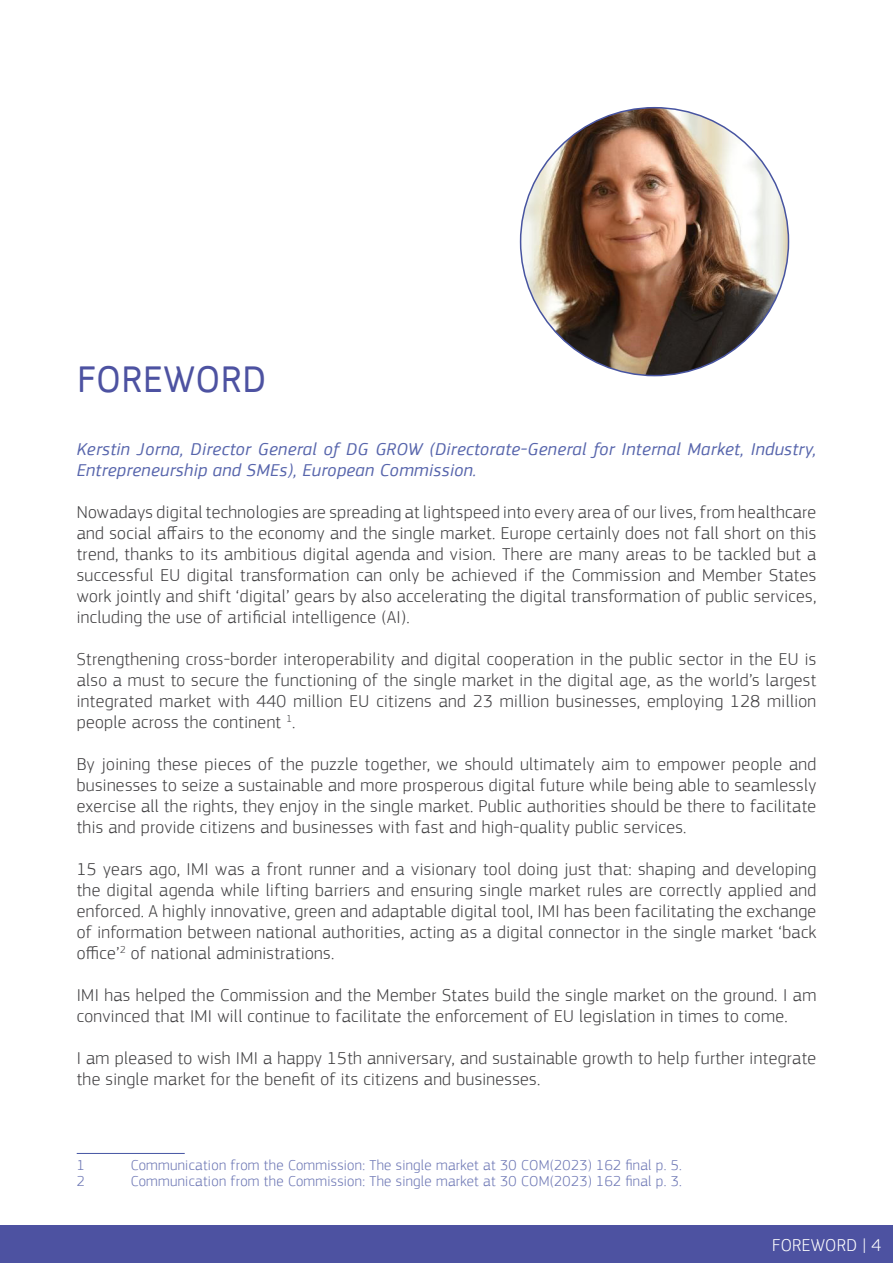
<style>
.page{position:relative;width:893px;height:1263px;background:#fff}
.page>*{position:absolute;margin:0;border:0;box-sizing:border-box;transform-origin:0 0}
.t1{font:39px "EC Square Sans Pro";letter-spacing:.02em;color:#4d52a1}
.t2{font:300 18px/21px "EC Square Sans Pro";letter-spacing:.02em;color:#414042;text-align:justify}
.t3{font:italic 18px/21px "EC Square Sans Pro";letter-spacing:.02em;color:#5765ac}
.t4{font:300 18px "EC Square Sans Pro";letter-spacing:.02em;color:#fff}
.t5{font:300 15px "EC Square Sans Pro";letter-spacing:.02em;color:#6c76b4}
</style>
<div class="page">
<hr style="left:77px;top:1153px;width:108px;height:1px;background:#4554a3">
<div style="left:0;top:1226px;width:893px;height:37px;background:#4d52a1"></div>
<img style="left:521px;top:108px;width:267px;height:268px;border-radius:134px">
<h1 class="t1" style="left:77px;top:357px;width:191px">FOREWORD</h1>
<p class="t3" style="left:77px;top:439px;width:741px">Kerstin Jorna, Director General of DG GROW (Directorate-General for Internal Market, Industry,<br>Entrepreneurship and SMEs), European Commission.</p>
<p class="t2" style="left:77px;top:502px;width:741px">Nowadays digital technologies are spreading at lightspeed into every area of our lives, from healthcare and social affairs to the economy and the single market. Europe certainly does not fall short on this trend, thanks to its ambitious digital agenda and vision. There are many areas to be tackled but a successful EU digital transformation can only be achieved if the Commission and Member States work jointly and shift ‘digital’ gears by also accelerating the digital transformation of public services, including the use of artificial intelligence (AI).</p>
<p class="t2" style="left:77px;top:649px;width:741px">Strengthening cross-border interoperability and digital cooperation in the public sector in the EU is also a must to secure the functioning of the single market in the digital age, as the world’s largest integrated market with 440 million EU citizens and 23 million businesses, employing 128 million people across the continent <sup>1</sup>.</p>
<p class="t2" style="left:77px;top:754px;width:741px">By joining these pieces of the puzzle together, we should ultimately aim to empower people and businesses to seize a sustainable and more prosperous digital future while being able to seamlessly exercise all the rights, they enjoy in the single market. Public authorities should be there to facilitate this and provide citizens and businesses with fast and high-quality public services.</p>
<p class="t2" style="left:77px;top:859px;width:741px">15 years ago, IMI was a front runner and a visionary tool doing just that: shaping and developing the digital agenda while lifting barriers and ensuring single market rules are correctly applied and enforced. A highly innovative, green and adaptable digital tool, IMI has been facilitating the exchange of information between national authorities, acting as a digital connector in the single market ‘back office’<sup>2</sup> of national administrations.</p>
<p class="t2" style="left:77px;top:985px;width:741px">IMI has helped the Commission and the Member States build the single market on the ground. I am convinced that IMI will continue to facilitate the enforcement of EU legislation in times to come.</p>
<p class="t2" style="left:77px;top:1048px;width:741px">I am pleased to wish IMI a happy 15th anniversary, and sustainable growth to help further integrate the single market for the benefit of its citizens and businesses.</p>
<p class="t5" style="left:77px;top:1156px;width:10px">1</p>
<p class="t5" style="left:131px;top:1156px;width:553px">Communication from the Commission: The single market at 30 COM(2023) 162 final p. 5.</p>
<p class="t5" style="left:77px;top:1173px;width:10px">2</p>
<p class="t5" style="left:131px;top:1173px;width:553px">Communication from the Commission: The single market at 30 COM(2023) 162 final p. 3.</p>
<p class="t4" style="left:772px;top:1235px;width:111px">FOREWORD | 4</p>
</div>
